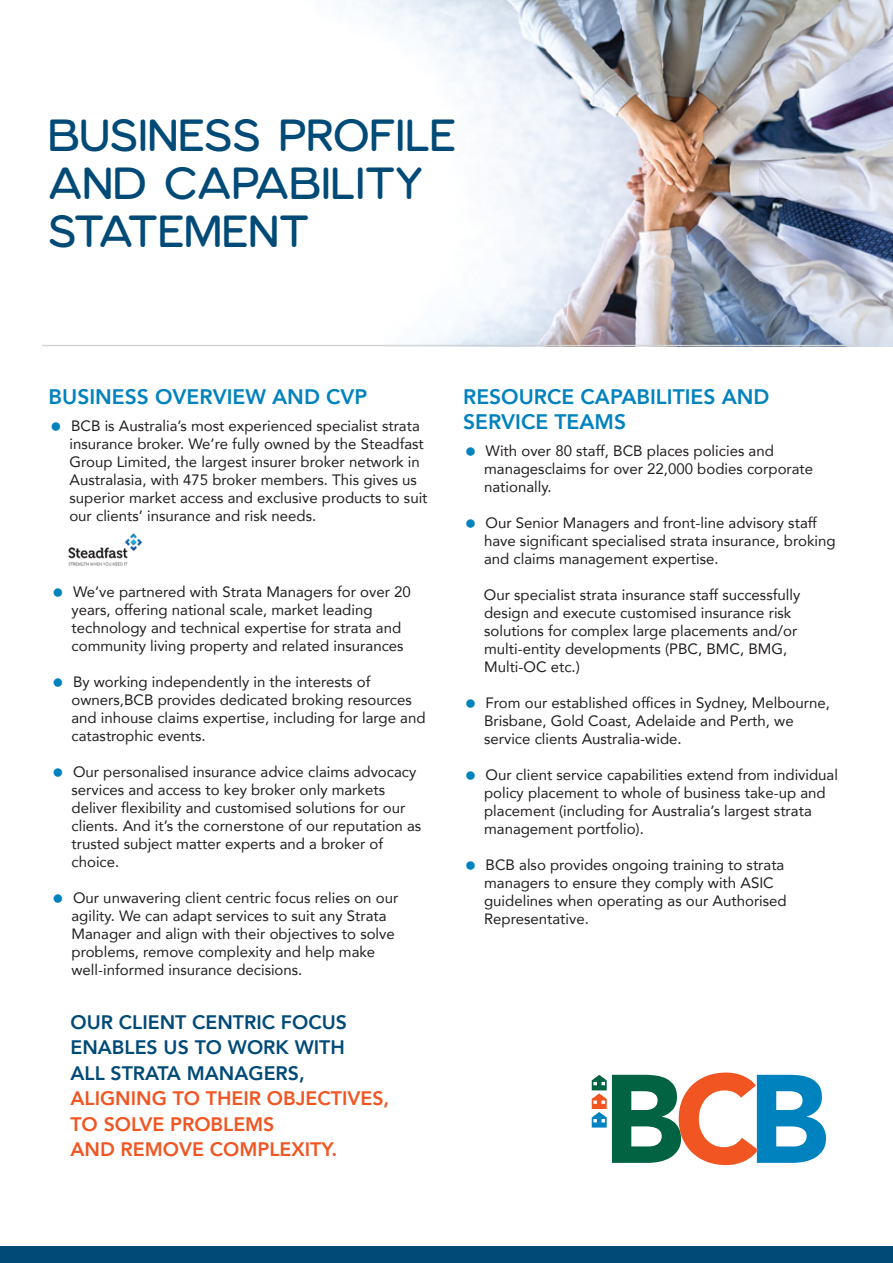
<style>
.page{position:relative;width:893px;height:1263px;background:#fff}
.page>*{position:absolute;margin:0;border:0;box-sizing:border-box;transform-origin:0 0}
.t1{font:45px/48px "Milkstore 04 Clean";color:#004a77}
.t2{font:800 21px/25.2px "Avenir";color:#0082be}
.t3{font:800 19.5px/25.5px "Avenir";color:#f05522}
.t4{font:800 19.5px/25.5px "Avenir";color:#004a77;text-align:justify}
.t5{font:15px/18px "Avenir";color:#231f20}
</style>
<div class="page">
<img style="left:364px;top:0;width:529px;height:346px">
<div style="left:0;top:1246px;width:893px;height:17px;background:#004a77"></div>
<hr style="left:43px;top:345px;width:811px;height:1px;background:#d1d3d4">
<svg style="left:592px;top:1072px;width:234px;height:93px"></svg>
<img style="left:68px;top:534px;width:74px;height:31px">
<h1 class="t1" style="left:48px;top:110px;width:410px">BUSINESS PROFILE<br>AND CAPABILITY<br>STATEMENT</h1>
<h2 class="t2" style="left:49px;top:384px;width:320px">BUSINESS OVERVIEW AND CVP</h2>
<p class="t5" style="left:69px;top:416px;width:360px">BCB is Australia’s most experienced specialist strata insurance broker. We’re fully owned by the Steadfast Group Limited, the largest insurer broker network in Australasia, with 475 broker members. This gives us superior market access and exclusive products to suit our clients’ insurance and risk needs.</p>
<p class="t5" style="left:72px;top:582px;width:341px">We’ve partnered with Strata Managers for over 20 years, offering national scale, market leading technology and technical expertise for strata and community living property and related insurances</p>
<p class="t5" style="left:72px;top:672px;width:356px">By working independently in the interests of owners,BCB provides dedicated broking resources and inhouse claims expertise, including for large and catastrophic events.</p>
<p class="t5" style="left:72px;top:762px;width:351px">Our personalised insurance advice claims advocacy services and access to key broker only markets deliver flexibility and customised solutions for our clients. And it’s the cornerstone of our reputation as trusted subject matter experts and a broker of choice.</p>
<p class="t5" style="left:72px;top:888px;width:328px">Our unwavering client centric focus relies on our agility. We can adapt services to suit any Strata Manager and align with their objectives to solve problems, remove complexity and help make well-informed insurance decisions.</p>
<h3 class="t4" style="left:70px;top:1009px;width:278px">OUR CLIENT CENTRIC FOCUS ENABLES US TO WORK WITH ALL STRATA MANAGERS,</h3>
<h3 class="t3" style="left:70px;top:1085px;width:320px">ALIGNING TO THEIR OBJECTIVES,<br>TO SOLVE PROBLEMS<br>AND REMOVE COMPLEXITY.</h3>
<h2 class="t2" style="left:463px;top:384px;width:308px">RESOURCE CAPABILITIES AND<br>SERVICE TEAMS</h2>
<p class="t5" style="left:484px;top:442px;width:331px">With over 80 staff, BCB places policies and managesclaims for over 22,000 bodies corporate nationally.</p>
<p class="t5" style="left:484px;top:514px;width:353px">Our Senior Managers and front-line advisory staff have significant specialised strata insurance, broking and claims management expertise.</p>
<p class="t5" style="left:484px;top:586px;width:318px">Our specialist strata insurance staff successfully design and execute customised insurance risk solutions for complex large placements and/or multi-entity developments (PBC, BMC, BMG, Multi-OC etc.)</p>
<p class="t5" style="left:484px;top:694px;width:347px">From our established offices in Sydney, Melbourne,<br>Brisbane, Gold Coast, Adelaide and Perth, we service clients Australia-wide.</p>
<p class="t5" style="left:484px;top:766px;width:355px">Our client service capabilities extend from individual policy placement to whole of business take-up and placement (including for Australia’s largest strata management portfolio).</p>
<p class="t5" style="left:484px;top:856px;width:304px">BCB also provides ongoing training to strata managers to ensure they comply with ASIC guidelines when operating as our Authorised Representative.</p>
</div>
